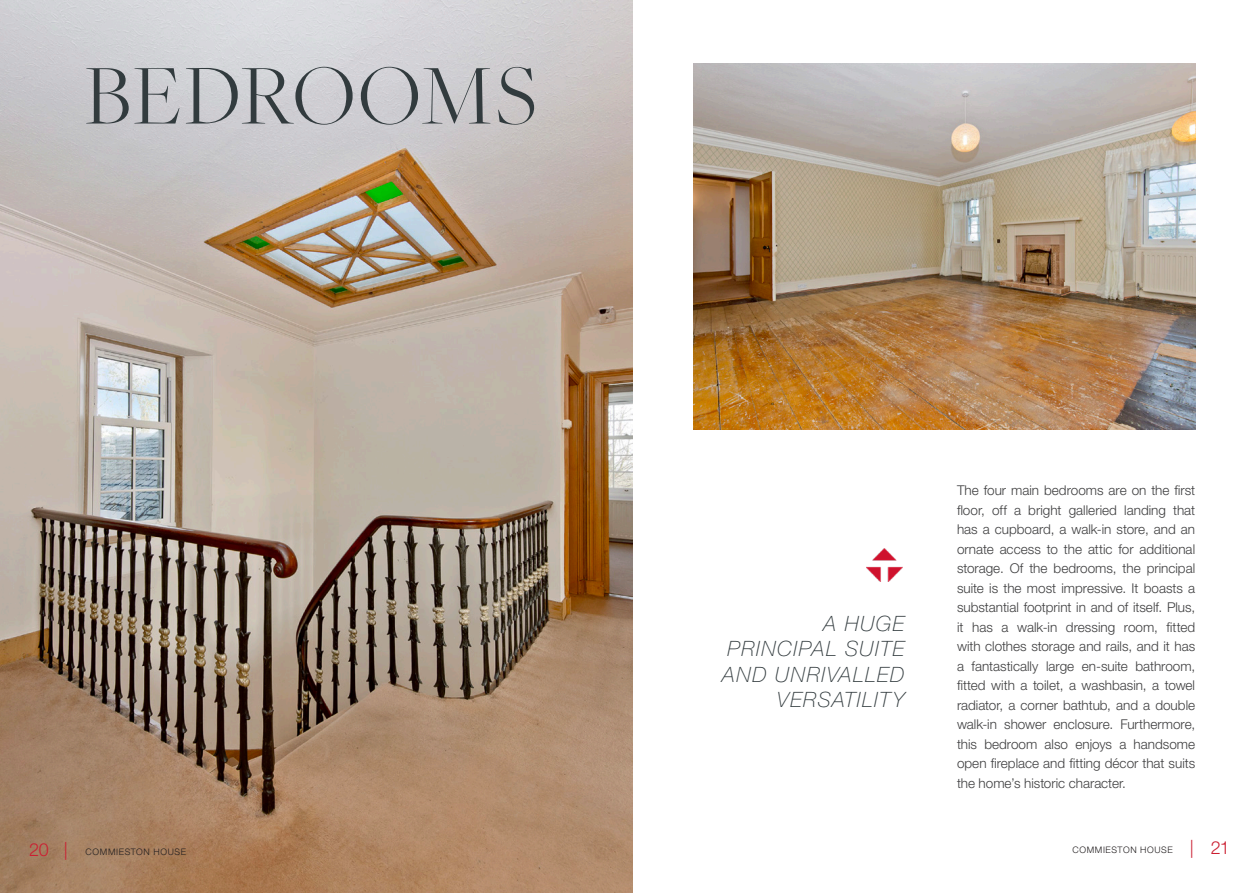
<style>
.page{position:relative;width:1259px;height:893px;background:#fff}
.page>*{position:absolute;margin:0;border:0;box-sizing:border-box;transform-origin:0 0}
.Address_line_1{font:300 88.5px "Freight Big Pro";letter-spacing:.01em;color:#323b3e}
.Address_line_1-2{font:italic 100 21.15px/25.5px "Helvetica Neue LT Std";letter-spacing:.065em;color:#323b3e;text-align:right}
.Address_line_1-3{font:300 13.5px/19.5px "Helvetica Neue LT Std";color:#3e3e3f;text-align:justify}
.t1{font:300 9px "Helvetica Neue LT Std";letter-spacing:.07em;color:#231f20}
.s1{font-size:18px;color:#cb1f31}
</style>
<div class="page">
<img style="left:866px;top:549px;width:37px;height:32px">
<img style="left:0;top:0;width:632px;height:893px">
<img style="left:693px;top:64px;width:502px;height:366px">
<p class="Address_line_1" style="left:84px;top:38px;width:454px">BEDROOMS</p>
<p class="Address_line_1-2" style="left:823px;top:610px;width:82px">A HUGE</p>
<p class="Address_line_1-2" style="left:727px;top:636px;width:178px">PRINCIPAL SUITE</p>
<p class="Address_line_1-2" style="left:722px;top:661px;width:184px">AND UNRIVALLED<br>VERSATILITY</p>
<p class="Address_line_1-3" style="left:957px;top:480px;width:240px">The four main bedrooms are on the first floor, off a bright galleried landing that has a cupboard, a walk-in store, and an ornate access to the attic for additional storage. Of the bedrooms, the principal suite is the most impressive. It boasts a substantial footprint in and of itself. Plus, it has a walk-in dressing room, fitted with clothes storage and rails, and it has a fantastically large en-suite bathroom, fitted with a toilet, a washbasin, a towel radiator, a corner bathtub, and a double walk-in shower enclosure. Furthermore, this bedroom also enjoys a handsome open fireplace and fitting décor that suits the home’s historic character.</p>
<p class="t1" style="left:29px;top:846px;width:159px"><span class="s1">20 |</span> COMMIESTON HOUSE</p>
<p class="t1" style="left:1072px;top:844px;width:159px">COMMIESTON HOUSE <span class="s1">| 21</span></p>
</div>
